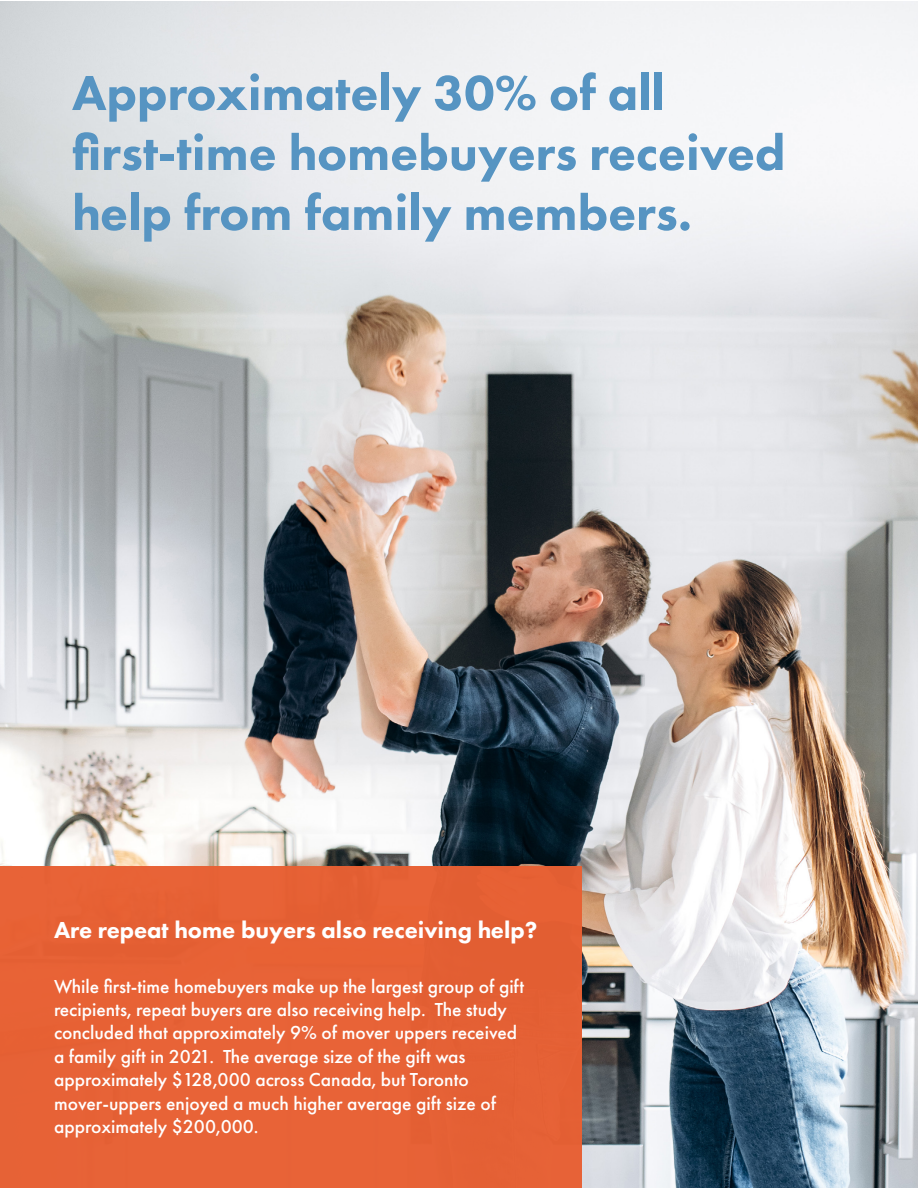
<style>
.page{position:relative;width:918px;height:1188px;background:#fff}
.page>*{position:absolute;margin:0;border:0;box-sizing:border-box;transform-origin:0 0}
.t1{font:800 51px/60px "Futura PT";color:#5694c2}
.t2{font:800 24px "Futura PT";color:#fff}
.t3{font:500 19.5px/23.4px "Futura PT";color:#fff}
</style>
<div class="page">
<img style="left:0;top:1px;width:918px;height:1187px">
<div style="left:0;top:866px;width:581px;height:322px;background:#e86033"></div>
<h1 class="t1" style="left:72px;top:62px;width:715px">Approximately 30% of all first-time homebuyers received help from family members.</h1>
<p class="t2" style="left:54px;top:915px;width:485px">Are repeat home buyers also receiving help?</p>
<p class="t3" style="left:54px;top:974px;width:472px">While first-time homebuyers make up the largest group of gift recipients, repeat buyers are also receiving help. The study concluded that approximately 9% of mover uppers received a family gift in 2021. The average size of the gift was approximately $128,000 across Canada, but Toronto mover-uppers enjoyed a much higher average gift size of approximately $200,000.</p>
</div>
